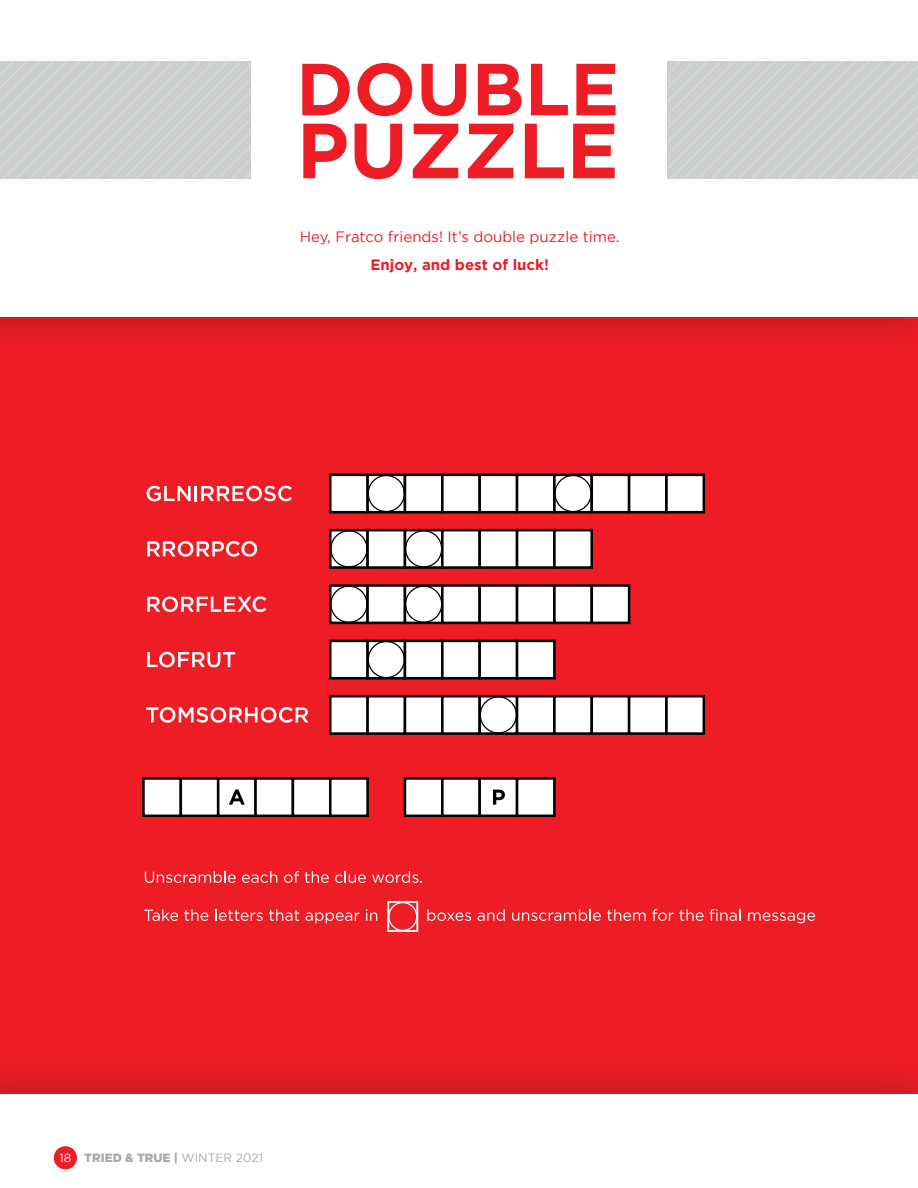
<style>
.page{position:relative;width:918px;height:1188px;background:#fff}
.page>*{position:absolute;margin:0;border:0;box-sizing:border-box;transform-origin:0 0}
.t1{font:700 78px "Gotham";color:#ee1c25}
.t2{font:700 73.5px "Gotham";color:#ee1c25}
.Headline_1{font:15px "Gotham";color:#ee1c25}
.Headline_1-2{font:700 15px "Gotham";color:#ee1c25}
.t3{font:900 12px "Gotham";color:#a8a9ad}
.s1{font-weight:400;color:#fff}
.s2{font-weight:400}
</style>
<div class="page">
<div style="left:0;top:0;width:918px;height:1102px;background:#ee1c25"></div>
<div style="left:0;top:1057px;width:918px;height:131px;background:#231f20;opacity:.35"></div>
<div style="left:0;top:1095px;width:918px;height:93px;background:#fff"></div>
<div style="left:0;top:0;width:918px;height:354px;background:#231f20;opacity:.35"></div>
<div style="left:0;top:0;width:918px;height:316px;background:#fff"></div>
<svg style="left:667px;top:62px;width:251px;height:117px;background:#cdcfcf"></svg>
<div style="left:330px;top:475px;width:38px;height:37px;background:#fff"></div>
<div style="left:329px;top:474px;width:40px;height:39px;border:3px solid #000"></div>
<div style="left:366px;top:474px;width:40px;height:39px;border:3px solid #000"></div>
<div style="left:405px;top:475px;width:37px;height:37px;background:#fff"></div>
<div style="left:404px;top:474px;width:40px;height:39px;border:3px solid #000"></div>
<div style="left:442px;top:475px;width:38px;height:37px;background:#fff"></div>
<div style="left:441px;top:474px;width:40px;height:39px;border:3px solid #000"></div>
<div style="left:480px;top:475px;width:37px;height:37px;background:#fff"></div>
<div style="left:478px;top:474px;width:40px;height:39px;border:3px solid #000"></div>
<div style="left:517px;top:475px;width:37px;height:37px;background:#fff"></div>
<div style="left:516px;top:474px;width:40px;height:39px;border:3px solid #000"></div>
<div style="left:553px;top:474px;width:40px;height:39px;border:3px solid #000"></div>
<div style="left:592px;top:475px;width:37px;height:37px;background:#fff"></div>
<div style="left:590px;top:474px;width:40px;height:39px;border:3px solid #000"></div>
<div style="left:629px;top:475px;width:37px;height:37px;background:#fff"></div>
<div style="left:628px;top:474px;width:40px;height:39px;border:3px solid #000"></div>
<div style="left:666px;top:475px;width:38px;height:37px;background:#fff"></div>
<div style="left:665px;top:474px;width:40px;height:39px;border:3px solid #000"></div>
<svg style="left:147px;top:486px;width:145px;height:15px"></svg>
<div style="left:329px;top:529px;width:40px;height:40px;border:3px solid #000"></div>
<div style="left:368px;top:530px;width:37px;height:38px;background:#fff"></div>
<div style="left:366px;top:529px;width:40px;height:40px;border:3px solid #000"></div>
<div style="left:404px;top:529px;width:40px;height:40px;border:3px solid #000"></div>
<div style="left:442px;top:530px;width:38px;height:38px;background:#fff"></div>
<div style="left:441px;top:529px;width:40px;height:40px;border:3px solid #000"></div>
<div style="left:480px;top:530px;width:37px;height:38px;background:#fff"></div>
<div style="left:478px;top:529px;width:40px;height:40px;border:3px solid #000"></div>
<div style="left:517px;top:530px;width:37px;height:38px;background:#fff"></div>
<div style="left:516px;top:529px;width:40px;height:40px;border:3px solid #000"></div>
<div style="left:554px;top:530px;width:38px;height:38px;background:#fff"></div>
<div style="left:553px;top:529px;width:40px;height:40px;border:3px solid #000"></div>
<svg style="left:147px;top:541px;width:110px;height:16px"></svg>
<div style="left:329px;top:584px;width:40px;height:40px;border:3px solid #000"></div>
<div style="left:368px;top:586px;width:37px;height:37px;background:#fff"></div>
<div style="left:366px;top:584px;width:40px;height:40px;border:3px solid #000"></div>
<div style="left:404px;top:584px;width:40px;height:40px;border:3px solid #000"></div>
<div style="left:442px;top:586px;width:38px;height:37px;background:#fff"></div>
<div style="left:441px;top:584px;width:40px;height:40px;border:3px solid #000"></div>
<div style="left:480px;top:586px;width:37px;height:37px;background:#fff"></div>
<div style="left:478px;top:584px;width:40px;height:40px;border:3px solid #000"></div>
<div style="left:517px;top:586px;width:37px;height:37px;background:#fff"></div>
<div style="left:516px;top:584px;width:40px;height:40px;border:3px solid #000"></div>
<div style="left:554px;top:586px;width:38px;height:37px;background:#fff"></div>
<div style="left:553px;top:584px;width:40px;height:40px;border:3px solid #000"></div>
<div style="left:592px;top:586px;width:37px;height:37px;background:#fff"></div>
<div style="left:590px;top:584px;width:40px;height:40px;border:3px solid #000"></div>
<svg style="left:147px;top:596px;width:119px;height:16px"></svg>
<div style="left:330px;top:641px;width:38px;height:37px;background:#fff"></div>
<div style="left:329px;top:640px;width:40px;height:40px;border:3px solid #000"></div>
<div style="left:366px;top:640px;width:40px;height:40px;border:3px solid #000"></div>
<div style="left:405px;top:641px;width:37px;height:37px;background:#fff"></div>
<div style="left:404px;top:640px;width:40px;height:40px;border:3px solid #000"></div>
<div style="left:442px;top:641px;width:38px;height:37px;background:#fff"></div>
<div style="left:441px;top:640px;width:40px;height:40px;border:3px solid #000"></div>
<div style="left:480px;top:641px;width:37px;height:37px;background:#fff"></div>
<div style="left:478px;top:640px;width:40px;height:40px;border:3px solid #000"></div>
<div style="left:517px;top:641px;width:37px;height:37px;background:#fff"></div>
<div style="left:516px;top:640px;width:40px;height:40px;border:3px solid #000"></div>
<svg style="left:147px;top:652px;width:88px;height:15px"></svg>
<div style="left:330px;top:696px;width:38px;height:38px;background:#fff"></div>
<div style="left:329px;top:695px;width:40px;height:40px;border:3px solid #000"></div>
<div style="left:368px;top:696px;width:37px;height:38px;background:#fff"></div>
<div style="left:366px;top:695px;width:40px;height:40px;border:3px solid #000"></div>
<div style="left:405px;top:696px;width:37px;height:38px;background:#fff"></div>
<div style="left:404px;top:695px;width:40px;height:40px;border:3px solid #000"></div>
<div style="left:442px;top:696px;width:38px;height:38px;background:#fff"></div>
<div style="left:441px;top:695px;width:40px;height:40px;border:3px solid #000"></div>
<div style="left:478px;top:695px;width:40px;height:40px;border:3px solid #000"></div>
<div style="left:517px;top:696px;width:37px;height:38px;background:#fff"></div>
<div style="left:516px;top:695px;width:40px;height:40px;border:3px solid #000"></div>
<div style="left:554px;top:696px;width:38px;height:38px;background:#fff"></div>
<div style="left:553px;top:695px;width:40px;height:40px;border:3px solid #000"></div>
<div style="left:592px;top:696px;width:37px;height:38px;background:#fff"></div>
<div style="left:590px;top:695px;width:40px;height:40px;border:3px solid #000"></div>
<div style="left:629px;top:696px;width:37px;height:38px;background:#fff"></div>
<div style="left:628px;top:695px;width:40px;height:40px;border:3px solid #000"></div>
<div style="left:666px;top:696px;width:38px;height:38px;background:#fff"></div>
<div style="left:665px;top:695px;width:40px;height:40px;border:3px solid #000"></div>
<svg style="left:146px;top:707px;width:162px;height:16px"></svg>
<div style="left:143px;top:778px;width:38px;height:38px;background:#fff"></div>
<div style="left:142px;top:777px;width:40px;height:40px;border:3px solid #000"></div>
<div style="left:181px;top:778px;width:37px;height:38px;background:#fff"></div>
<div style="left:180px;top:777px;width:39px;height:40px;border:3px solid #000"></div>
<div style="left:218px;top:778px;width:38px;height:38px;background:#fff"></div>
<div style="left:217px;top:777px;width:40px;height:40px;border:3px solid #000"></div>
<div style="left:256px;top:778px;width:37px;height:38px;background:#fff"></div>
<div style="left:254px;top:777px;width:40px;height:40px;border:3px solid #000"></div>
<div style="left:293px;top:778px;width:37px;height:38px;background:#fff"></div>
<div style="left:292px;top:777px;width:40px;height:40px;border:3px solid #000"></div>
<div style="left:330px;top:778px;width:38px;height:38px;background:#fff"></div>
<div style="left:329px;top:777px;width:40px;height:40px;border:3px solid #000"></div>
<div style="left:405px;top:778px;width:37px;height:38px;background:#fff"></div>
<div style="left:404px;top:777px;width:40px;height:40px;border:3px solid #000"></div>
<div style="left:442px;top:778px;width:38px;height:38px;background:#fff"></div>
<div style="left:441px;top:777px;width:40px;height:40px;border:3px solid #000"></div>
<div style="left:480px;top:778px;width:37px;height:38px;background:#fff"></div>
<div style="left:478px;top:777px;width:40px;height:40px;border:3px solid #000"></div>
<div style="left:517px;top:778px;width:37px;height:38px;background:#fff"></div>
<div style="left:516px;top:777px;width:40px;height:40px;border:3px solid #000"></div>
<svg style="left:229px;top:790px;width:16px;height:15px"></svg>
<svg style="left:493px;top:790px;width:12px;height:15px"></svg>
<svg style="left:480px;top:696px;width:37px;height:38px"></svg>
<svg style="left:368px;top:641px;width:37px;height:37px"></svg>
<svg style="left:330px;top:586px;width:38px;height:37px"></svg>
<svg style="left:405px;top:586px;width:37px;height:37px"></svg>
<svg style="left:330px;top:530px;width:38px;height:38px"></svg>
<svg style="left:405px;top:530px;width:37px;height:38px"></svg>
<svg style="left:554px;top:475px;width:38px;height:37px"></svg>
<svg style="left:368px;top:475px;width:37px;height:37px"></svg>
<svg style="left:145px;top:871px;width:91px;height:12px"></svg>
<svg style="left:242px;top:871px;width:35px;height:12px"></svg>
<svg style="left:284px;top:871px;width:15px;height:12px"></svg>
<svg style="left:305px;top:871px;width:24px;height:12px"></svg>
<svg style="left:335px;top:871px;width:31px;height:12px"></svg>
<svg style="left:372px;top:871px;width:50px;height:12px"></svg>
<svg style="left:144px;top:909px;width:34px;height:12px"></svg>
<svg style="left:184px;top:909px;width:24px;height:12px"></svg>
<svg style="left:215px;top:909px;width:48px;height:12px"></svg>
<svg style="left:269px;top:909px;width:30px;height:12px"></svg>
<svg style="left:305px;top:912px;width:54px;height:11px"></svg>
<svg style="left:366px;top:909px;width:11px;height:12px"></svg>
<svg style="left:427px;top:909px;width:44px;height:12px"></svg>
<svg style="left:477px;top:909px;width:28px;height:12px"></svg>
<svg style="left:512px;top:909px;width:89px;height:12px"></svg>
<svg style="left:607px;top:909px;width:39px;height:12px"></svg>
<svg style="left:652px;top:909px;width:21px;height:12px"></svg>
<svg style="left:679px;top:909px;width:25px;height:12px"></svg>
<svg style="left:710px;top:909px;width:31px;height:12px"></svg>
<svg style="left:748px;top:912px;width:67px;height:11px"></svg>
<div style="left:387px;top:901px;width:31px;height:31px;border:2px solid #fff"></div>
<svg style="left:388px;top:902px;width:29px;height:29px"></svg>
<svg style="left:0;top:62px;width:251px;height:117px;background:#cdcfcf"></svg>
<div style="left:54px;top:1146px;width:23px;height:23px;background:#ee1c25;border-radius:50%"></div>
<p class="t2" style="left:296px;top:47px;width:325px">DOUBLE</p>
<p class="t1" style="left:297px;top:106px;width:324px">PUZZLE</p>
<p class="Headline_1" style="left:300px;top:228px;width:321px">Hey, Fratco friends! It’s double puzzle time.</p>
<p class="Headline_1-2" style="left:370px;top:256px;width:180px">Enjoy, and best of luck!</p>
<p class="t3" style="left:59px;top:1151px;width:205px"><span class="s1">18</span> TRIED &amp; TRUE | <span class="s2">WINTER 2021</span></p>
</div>
